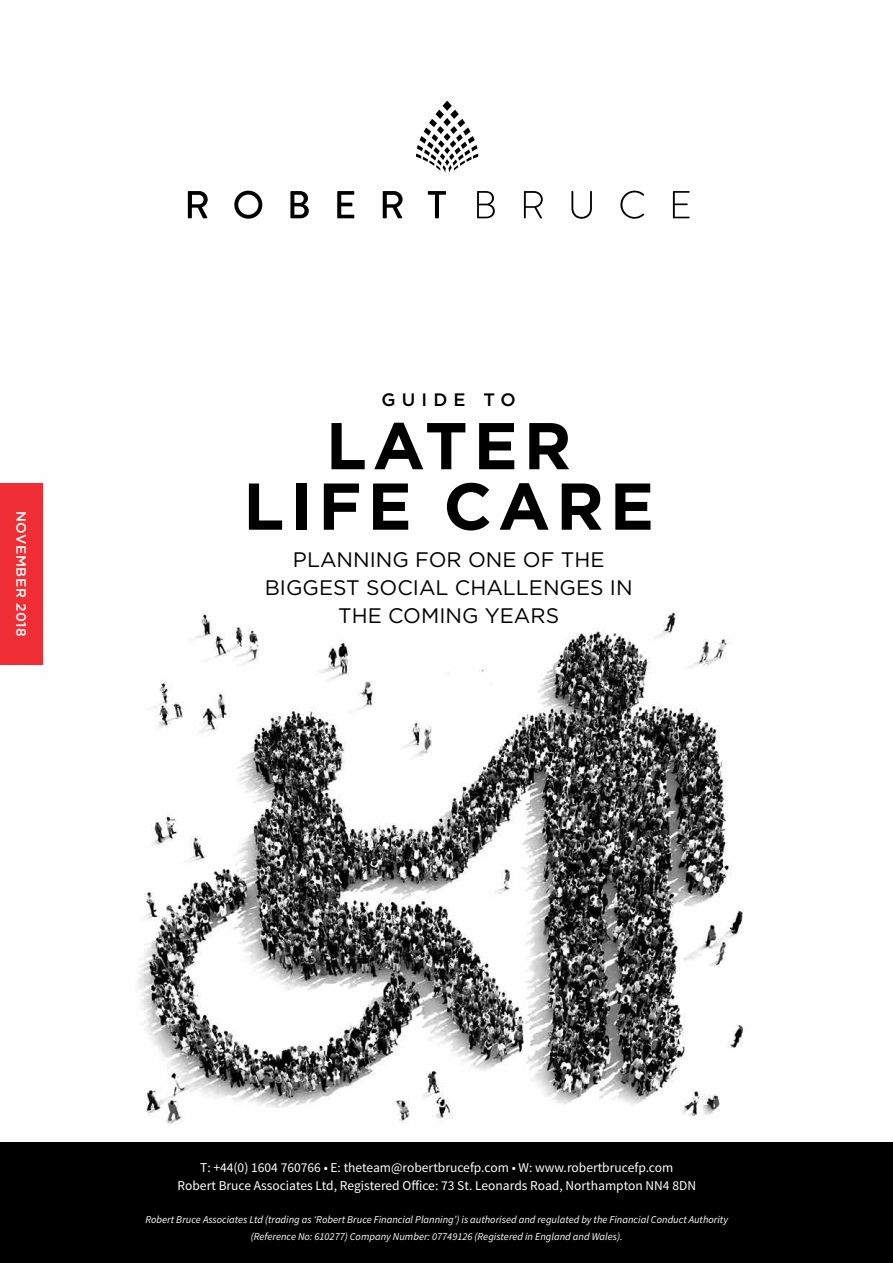
<style>
.page{position:relative;width:893px;height:1263px;background:#fff}
.page>*{position:absolute;margin:0;border:0;box-sizing:border-box;transform-origin:0 0}
.t1{font:700 66px/60.4px "Gotham HTF";letter-spacing:.09em;color:#000;text-align:center}
.t2{font:21px/27.6px "Gotham HTF";color:#000;text-align:center}
.t3{font:500 18px "Gotham HTF";letter-spacing:.34em;color:#000}
.t4{font:13.5px/18px "Source Sans Pro";color:#fff;text-align:center}
.t5{font:500 13.5px "Gotham HTF";letter-spacing:.04em;color:#fff}
.t6{font:italic 10.5px/16.8px "Source Sans Pro";color:#fff;text-align:center}
</style>
<div class="page">
<img style="left:138px;top:100px;width:606px;height:1025px">
<div style="left:0;top:483px;width:43px;height:182px;background:#ee2d34"></div>
<svg style="left:443px;top:101px;width:9px;height:10px"></svg>
<svg style="left:435px;top:110px;width:9px;height:9px"></svg>
<svg style="left:450px;top:110px;width:9px;height:9px"></svg>
<svg style="left:416px;top:119px;width:62px;height:54px"></svg>
<svg style="left:188px;top:191px;width:20px;height:27px"></svg>
<svg style="left:234px;top:191px;width:28px;height:28px"></svg>
<svg style="left:290px;top:191px;width:19px;height:27px"></svg>
<svg style="left:337px;top:191px;width:17px;height:27px"></svg>
<svg style="left:383px;top:191px;width:20px;height:27px"></svg>
<svg style="left:428px;top:191px;width:18px;height:27px"></svg>
<svg style="left:477px;top:191px;width:18px;height:27px"></svg>
<svg style="left:524px;top:191px;width:19px;height:27px"></svg>
<svg style="left:571px;top:191px;width:21px;height:28px"></svg>
<svg style="left:620px;top:191px;width:24px;height:28px"></svg>
<svg style="left:673px;top:191px;width:16px;height:27px"></svg>
<div style="left:0;top:1142px;width:893px;height:121px;background:#000"></div>
<p class="t5" style="left:29px;top:511px;width:127px;rotate:90deg">NOVEMBER 2018</p>
<h3 class="t3" style="left:382px;top:390px;width:136px">GUIDE TO</h3>
<h1 class="t1" style="left:243px;top:414px;width:412px">LATER<br>LIFE CARE</h1>
<h2 class="t2" style="left:265px;top:546px;width:369px">PLANNING FOR ONE OF THE<br>BIGGEST SOCIAL CHALLENGES IN<br>THE COMING YEARS</h2>
<p class="t4" style="left:178px;top:1158px;width:520px">T: +44(0) 1604 760766 • E: theteam@robertbrucefp.com • W: www.robertbrucefp.com<br>Robert Bruce Associates Ltd, Registered Office: 73 St. Leonards Road, Northampton NN4 8DN</p>
<p class="t6" style="left:145px;top:1211px;width:584px">Robert Bruce Associates Ltd (trading as ‘Robert Bruce Financial Planning’) is authorised and regulated by the Financial Conduct Authority (Reference No: 610277) Company Number: 07749126 (Registered in England and Wales).</p>
</div>
